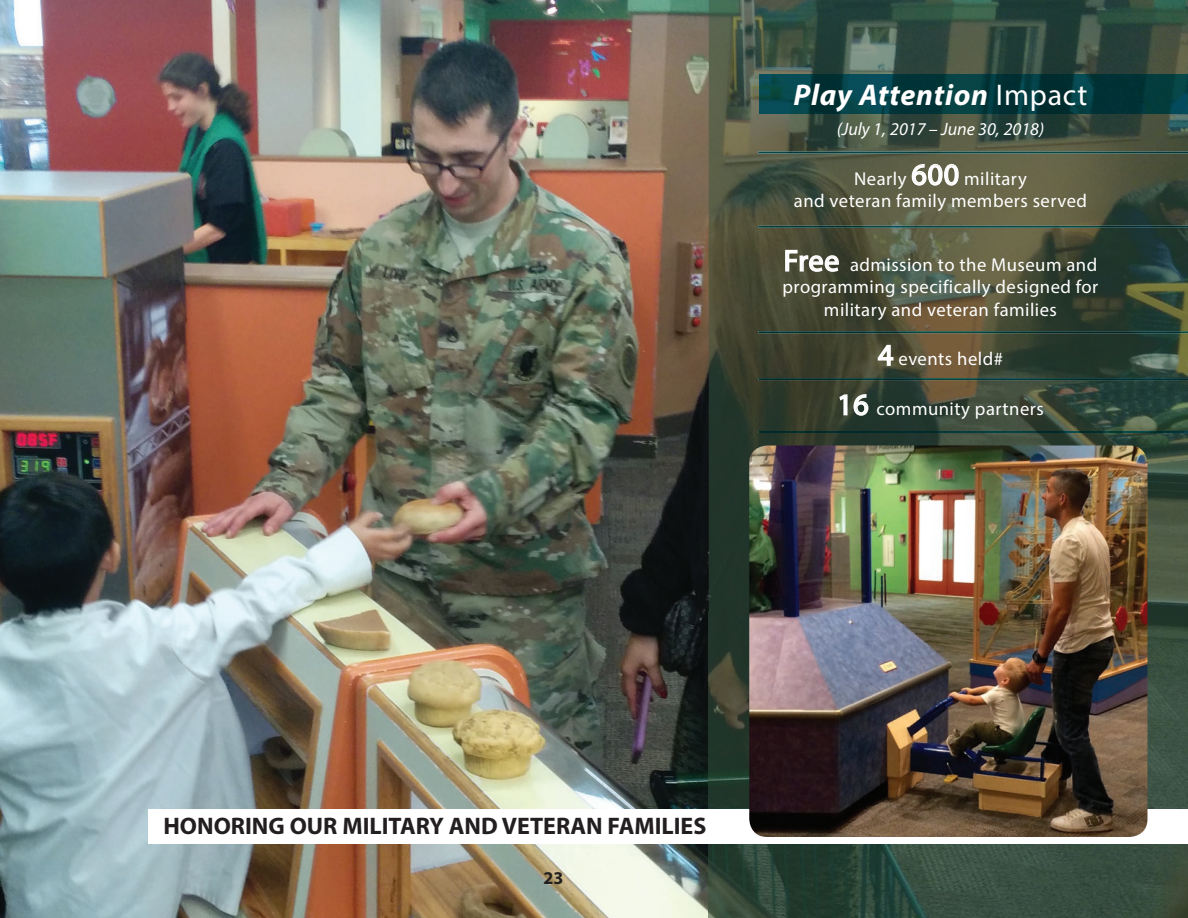
<style>
.page{position:relative;width:1188px;height:918px;background:#fff}
.page>*{position:absolute;margin:0;border:0;box-sizing:border-box;transform-origin:0 0}
.t1{font:italic 700 30px "Myriad Pro";letter-spacing:.025em;color:#fff}
.t2{font:700 24px "Myriad Pro";color:#231f20}
.t3{font:18.6px/22.4px "Myriad Pro";letter-spacing:.025em;color:#fff;text-align:center}
.t4{font:italic 18px "Myriad Pro";color:#fff}
.t5{font:700 18px "Myriad Pro";color:#231f20}
.s1{font-weight:400;font-style:normal}
.s2{font-size:30px}
</style>
<div class="page">
<img style="left:0;top:0;width:1188px;height:918px">
<img style="left:759px;top:74px;width:429px;height:39px">
<img style="left:758px;top:226px;width:430px;height:2px">
<img style="left:758px;top:152px;width:430px;height:1px">
<img style="left:758px;top:331px;width:430px;height:2px">
<img style="left:758px;top:378px;width:430px;height:2px">
<img style="left:758px;top:431px;width:430px;height:2px">
<svg style="left:911px;top:163px;width:49px;height:23px"></svg>
<svg style="left:784px;top:249px;width:56px;height:24px"></svg>
<svg style="left:877px;top:344px;width:17px;height:23px"></svg>
<svg style="left:839px;top:393px;width:30px;height:23px"></svg>
<div style="left:148px;top:809px;width:1040px;height:35px;background:#fff"></div>
<img style="left:749px;top:446px;width:399px;height:391px">
<h1 class="t1" style="left:794px;top:75px;width:296px">Play Attention <span class="s1">Impact</span></h1>
<p class="t4" style="left:837px;top:118px;width:209px">(July 1, 2017 – June 30, 2018)</p>
<p class="t3" style="left:794px;top:167px;width:295px">Nearly <span class="s2">600</span> military<br>and veteran family members served</p>
<p class="t3" style="left:783px;top:253px;width:317px"><span class="s2">Free</span> admission to the Museum and programming specifically designed for military and veteran families</p>
<p class="t3" style="left:878px;top:347px;width:126px"><span class="s2">4</span> events held#</p>
<p class="t3" style="left:837px;top:397px;width:208px"><span class="s2">16</span> community partners</p>
<p class="t2" style="left:163px;top:811px;width:545px">HONORING OUR MILITARY AND VETERAN FAMILIES</p>
<p class="t5" style="left:544px;top:866px;width:21px">23</p>
</div>
